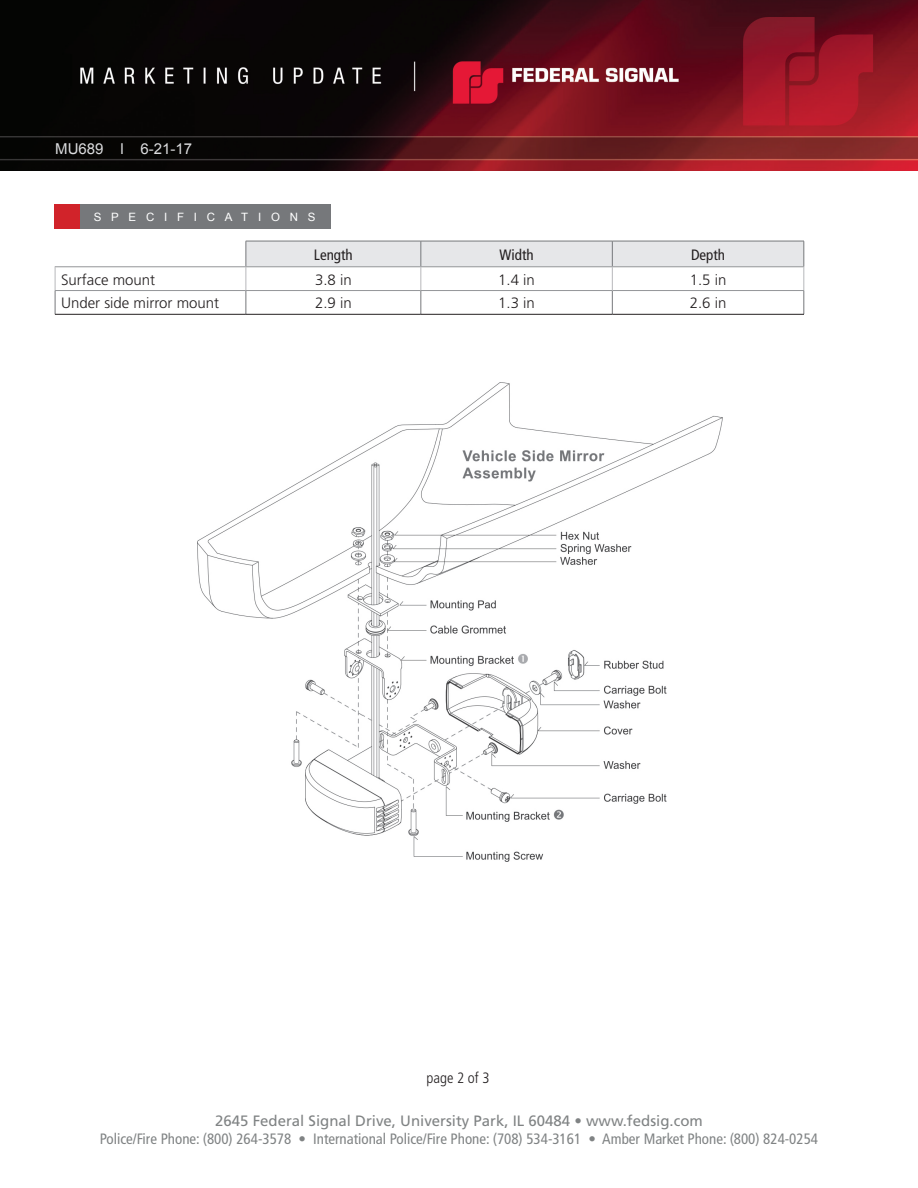
<style>
.page{position:relative;width:918px;height:1188px;background:#fff}
.page>*{position:absolute;margin:0;border:0;box-sizing:border-box;transform-origin:0 0}
.t1{font:condensed 15px "Frutiger";color:#808384}
.t2{font:300 15px "Frutiger";color:#231f20}
.t3{font:15px "Frutiger";color:#808384}
.t4{font:condensed 15px "Frutiger";color:#231f20}
.t5{font:15px "Arial";color:#dcdddf}
.t6{font:300 condensed 15px "Frutiger";color:#231f20}
.t7{font:11.55px "Arial";letter-spacing:.85em;color:#fff}
</style>
<div class="page">
<img style="left:197px;top:382px;width:525px;height:479px">
<img style="left:1px;top:0;width:917px;height:171px">
<hr style="left:55px;top:314px;width:191px;height:1px;background:#231f20">
<hr style="left:246px;top:314px;width:175px;height:1px;background:#231f20">
<hr style="left:421px;top:314px;width:191px;height:1px;background:#231f20">
<hr style="left:612px;top:314px;width:192px;height:1px;background:#231f20">
<hr style="left:55px;top:266px;width:191px;height:1px;background:#939598">
<hr style="left:55px;top:290px;width:191px;height:1px;background:#939598">
<svg style="left:55px;top:267px;width:1px;height:47px"></svg>
<svg style="left:246px;top:241px;width:559px;height:73px"></svg>
<div style="left:55px;top:204px;width:25px;height:25px;background:#d1232a"></div>
<div style="left:80px;top:204px;width:250px;height:25px;background:#76787b"></div>
<p class="t5" style="left:55px;top:139px;width:138px">MU689 l 6-21-17</p>
<p class="t7" style="left:94px;top:209px;width:223px">SPECIFICATIONS</p>
<p class="t4" style="left:314px;top:246px;width:40px">Length</p>
<p class="t4" style="left:500px;top:246px;width:36px">Width</p>
<p class="t4" style="left:691px;top:246px;width:36px">Depth</p>
<p class="t2" style="left:61px;top:271px;width:96px">Surface mount</p>
<p class="t2" style="left:315px;top:271px;width:38px">3.8 in</p>
<p class="t2" style="left:498px;top:271px;width:38px">1.4 in</p>
<p class="t2" style="left:690px;top:271px;width:38px">1.5 in</p>
<p class="t2" style="left:61px;top:295px;width:160px">Under side mirror mount</p>
<p class="t2" style="left:315px;top:295px;width:38px">2.9 in</p>
<p class="t2" style="left:498px;top:295px;width:38px">1.3 in</p>
<p class="t2" style="left:690px;top:295px;width:38px">2.6 in</p>
<p class="t6" style="left:427px;top:1069px;width:64px">page 2 of 3</p>
<p class="t3" style="left:215px;top:1112px;width:489px">2645 Federal Signal Drive, University Park, IL 60484 • www.fedsig.com</p>
<p class="t1" style="left:100px;top:1130px;width:720px">Police/Fire Phone: (800) 264-3578 • International Police/Fire Phone: (708) 534-3161 • Amber Market Phone: (800) 824-0254</p>
</div>
